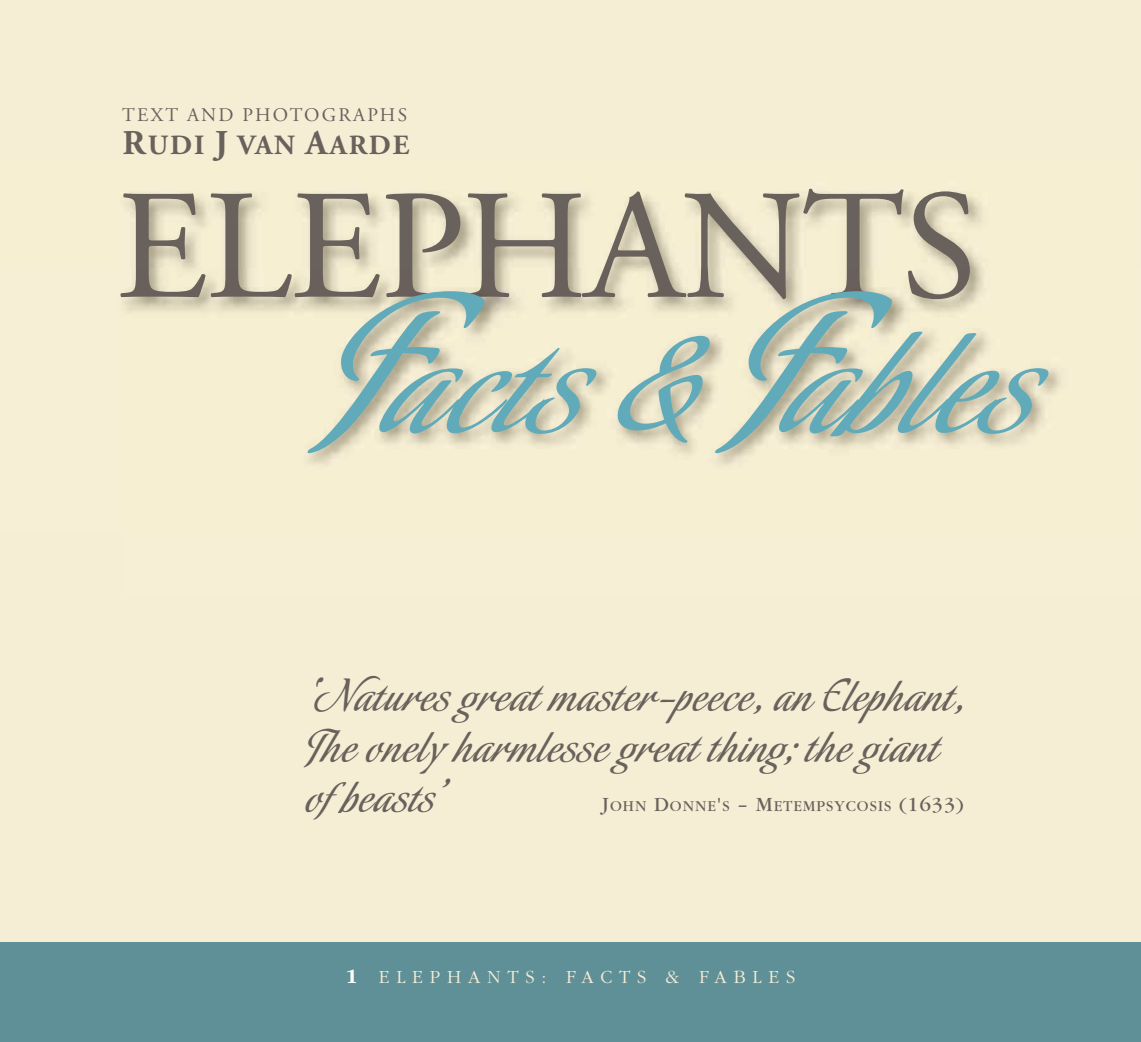
<style>
.page{position:relative;width:1141px;height:1042px;background:#f6edd5}
.page>*{position:absolute;margin:0;border:0;box-sizing:border-box;transform-origin:0 0}
.t1{font:155.75px "Adobe Garamond Pro";letter-spacing:-.01em;color:#69615b}
.t2{font:italic 127.75px "Inoxida";letter-spacing:.025em;color:#60aaba}
.t3{font:38.32px/50.6px "Inoxida";letter-spacing:.025em;color:#69615b}
.t4{font:700 27.82px "Adobe Garamond Pro";letter-spacing:.065em;color:#69615b}
.t5{font:300 19.25px "Garamond";letter-spacing:.35em;color:#f6edd5}
.t6{font:19.25px "Adobe Garamond Pro";letter-spacing:.115em;color:#69615b}
.t7{font:15.75px "Garamond";letter-spacing:.065em;color:#69615b}
.s1{font-size:34.65px}
.s2{font-size:163.28px}
.s3{font-size:21px}
.s4{font-weight:700;font-size:21px;color:#fff}
</style>
<div class="page">
<div style="left:0;top:942px;width:1141px;height:100px;background:#5f9097"></div>
<img style="left:123px;top:268px;width:938px;height:197px">
<img style="left:123px;top:268px;width:459px;height:29px">
<p class="t6" style="left:122px;top:107px;width:286px">TEXT AND PHOTOGRAPHS</p>
<p class="t4" style="left:122px;top:134px;width:288px"><span class="s1">R</span>UDI <span class="s1">J</span> VAN <span class="s1">A</span>ARDE</p>
<h1 class="t1" style="left:116px;top:185px;width:864px">ELEPHANTS</h1>
<h2 class="t2" style="left:317px;top:316px;width:746px"><span class="s2">F</span>acts&amp;<span class="s2">F</span>ables</h2>
<p class="t3" style="left:304px;top:675px;width:662px">‘Natures great master-peece, an Elephant,<br>The onely harmlesse great thing; the giant ofbeasts’</p>
<p class="t7" style="left:602px;top:801px;width:363px"><span class="s3">J</span>OHN <span class="s3">D</span>ONNE<span class="s3">'</span>S <span class="s3">– M</span>ETEMPSYCOSIS <span class="s3">(1633)</span></p>
<p class="t5" style="left:346px;top:965px;width:451px"><span class="s4">1</span> ELEPHANTS: FACTS &amp; FABLES</p>
</div>
